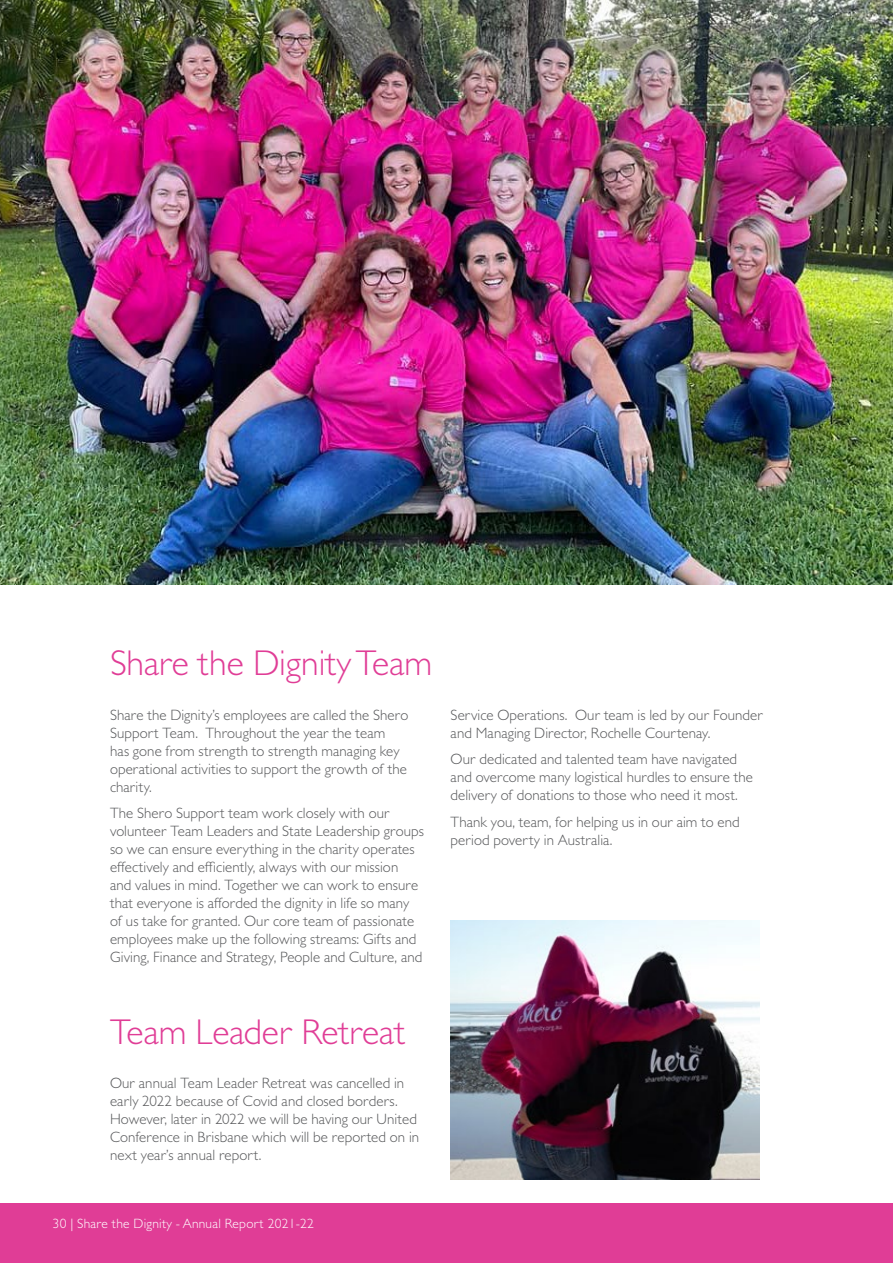
<style>
.page{position:relative;width:893px;height:1263px;background:#fff}
.page>*{position:absolute;margin:0;border:0;box-sizing:border-box;transform-origin:0 0}
.t1{font:300 36px "Gill Sans MT Pro";color:#e03d96}
.t2{font:300 15px/18px "Gill Sans MT Pro";letter-spacing:.005em;color:#58595b}
.t3{font:300 13.5px "Gill Sans MT Pro";letter-spacing:.02em;color:#fff}
</style>
<div class="page">
<img style="left:0;top:0;width:893px;height:585px">
<img style="left:451px;top:921px;width:309px;height:258px">
<div style="left:0;top:1203px;width:893px;height:60px;background:#e03d96"></div>
<h1 class="t1" style="left:110px;top:641px;width:324px">Share the Dignity Team</h1>
<p class="t2" style="left:110px;top:705px;width:300px">Share the Dignity’s employees are called the Shero Support Team. Throughout the year the team<br>has gone from strength to strength managing key operational activities to support the growth of the charity.</p>
<p class="t2" style="left:110px;top:804px;width:316px">The Shero Support team work closely with our volunteer Team Leaders and State Leadership groups so we can ensure everything in the charity operates effectively and efficiently, always with our mission<br>and values in mind. Together we can work to ensure that everyone is afforded the dignity in life so many of us take for granted. Our core team of passionate employees make up the following streams: Gifts and Giving, Finance and Strategy, People and Culture, and</p>
<p class="t2" style="left:451px;top:705px;width:314px">Service Operations. Our team is led by our Founder and Managing Director, Rochelle Courtenay.</p>
<p class="t2" style="left:451px;top:750px;width:304px">Our dedicated and talented team have navigated and overcome many logistical hurdles to ensure the delivery of donations to those who need it most.</p>
<p class="t2" style="left:451px;top:812px;width:291px">Thank you, team, for helping us in our aim to end period poverty in Australia.</p>
<h1 class="t1" style="left:110px;top:1010px;width:297px">Team Leader Retreat</h1>
<p class="t2" style="left:110px;top:1073px;width:311px">Our annual Team Leader Retreat was cancelled in early 2022 because of Covid and closed borders.<br>However, later in 2022 we will be having our United Conference in Brisbane which will be reported on in next year’s annual report.</p>
<p class="t3" style="left:53px;top:1215px;width:263px">30 | Share the Dignity - Annual Report 2021-22</p>
</div>
